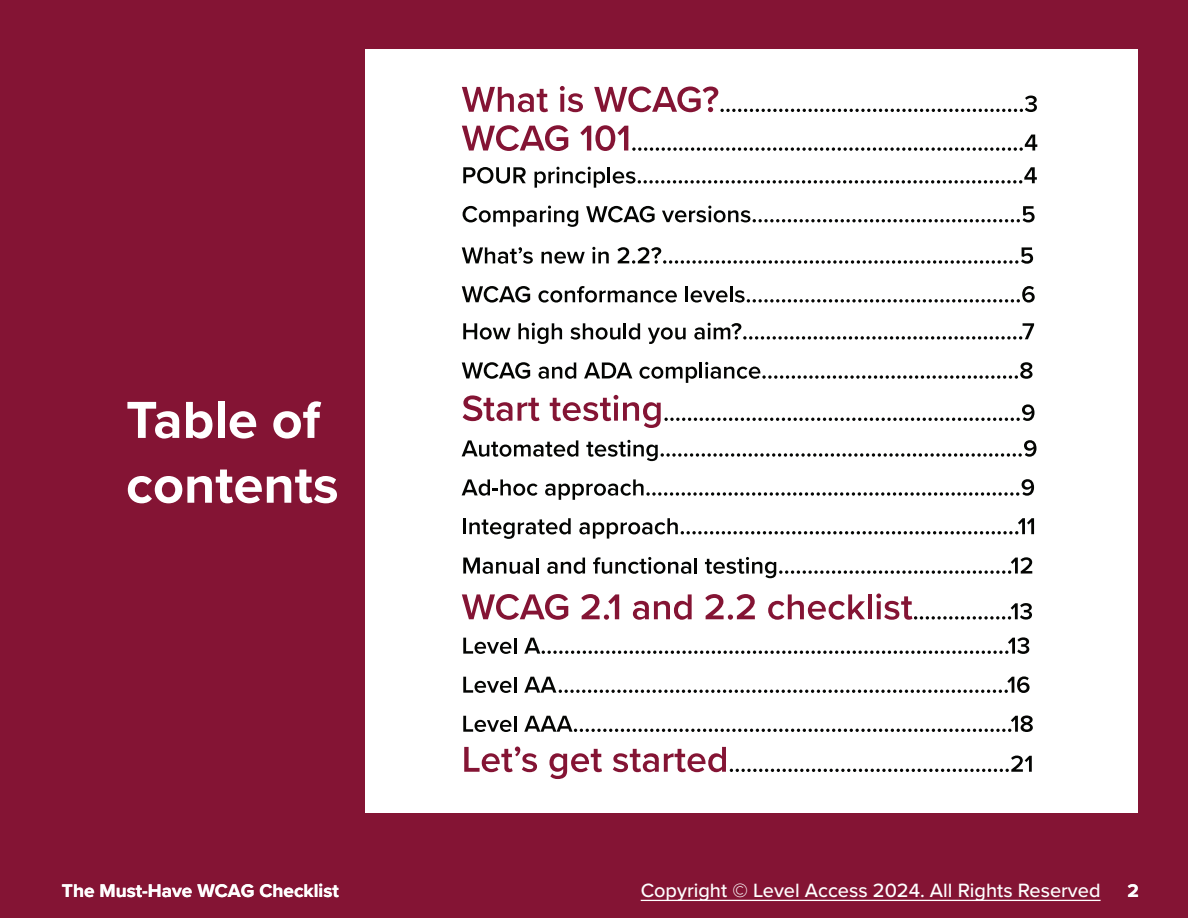
<style>
.page{position:relative;width:1188px;height:918px;background:#841434}
.page>*{position:absolute;margin:0;border:0;box-sizing:border-box;transform-origin:0 0}
.t1{font:700 54px/64.8px "Proxima Nova";color:#fff}
.t2{font:500 19.95px "Proxima Nova";color:#fff}
.t3{font:700 19.05px "Proxima Nova";color:#fff}
</style>
<div class="page">
<div style="left:365px;top:50px;width:772px;height:763px;background:#fff"></div>
<svg style="left:462px;top:87px;width:86px;height:25px"></svg>
<svg style="left:560px;top:86px;width:23px;height:26px"></svg>
<svg style="left:594px;top:87px;width:443px;height:25px"></svg>
<svg style="left:462px;top:125px;width:106px;height:26px"></svg>
<svg style="left:580px;top:125px;width:457px;height:26px"></svg>
<svg style="left:463px;top:167px;width:63px;height:17px"></svg>
<svg style="left:535px;top:167px;width:502px;height:21px"></svg>
<svg style="left:463px;top:206px;width:115px;height:21px"></svg>
<svg style="left:586px;top:206px;width:69px;height:16px"></svg>
<svg style="left:662px;top:206px;width:373px;height:16px"></svg>
<svg style="left:462px;top:247px;width:71px;height:17px"></svg>
<svg style="left:542px;top:252px;width:43px;height:12px"></svg>
<svg style="left:592px;top:247px;width:17px;height:16px"></svg>
<svg style="left:617px;top:247px;width:416px;height:17px"></svg>
<svg style="left:462px;top:286px;width:68px;height:17px"></svg>
<svg style="left:538px;top:286px;width:139px;height:17px"></svg>
<svg style="left:686px;top:286px;width:42px;height:17px"></svg>
<hr style="left:730px;top:286px;width:3px;height:16px;background:#040503">
<svg style="left:735px;top:286px;width:300px;height:17px"></svg>
<svg style="left:463px;top:323px;width:48px;height:17px"></svg>
<svg style="left:518px;top:323px;width:44px;height:21px"></svg>
<svg style="left:570px;top:323px;width:70px;height:17px"></svg>
<svg style="left:648px;top:327px;width:38px;height:17px"></svg>
<svg style="left:694px;top:323px;width:340px;height:17px"></svg>
<svg style="left:462px;top:362px;width:68px;height:17px"></svg>
<svg style="left:538px;top:362px;width:38px;height:17px"></svg>
<svg style="left:584px;top:362px;width:48px;height:16px"></svg>
<svg style="left:640px;top:362px;width:393px;height:21px"></svg>
<svg style="left:463px;top:395px;width:49px;height:26px"></svg>
<svg style="left:518px;top:398px;width:22px;height:23px"></svg>
<svg style="left:550px;top:395px;width:484px;height:33px"></svg>
<svg style="left:462px;top:440px;width:116px;height:17px"></svg>
<svg style="left:586px;top:440px;width:450px;height:21px"></svg>
<svg style="left:462px;top:479px;width:75px;height:17px"></svg>
<svg style="left:545px;top:479px;width:489px;height:21px"></svg>
<hr style="left:463px;top:518px;width:3px;height:16px;background:#040503">
<svg style="left:469px;top:518px;width:102px;height:21px"></svg>
<svg style="left:579px;top:518px;width:455px;height:21px"></svg>
<svg style="left:463px;top:558px;width:70px;height:16px"></svg>
<hr style="left:536px;top:558px;width:3px;height:16px;background:#040503">
<svg style="left:547px;top:558px;width:38px;height:16px"></svg>
<svg style="left:593px;top:557px;width:98px;height:17px"></svg>
<hr style="left:694px;top:558px;width:3px;height:16px;background:#040503">
<svg style="left:705px;top:557px;width:327px;height:21px"></svg>
<svg style="left:462px;top:594px;width:106px;height:26px"></svg>
<svg style="left:581px;top:594px;width:38px;height:26px"></svg>
<svg style="left:633px;top:594px;width:59px;height:26px"></svg>
<svg style="left:705px;top:594px;width:50px;height:26px"></svg>
<svg style="left:768px;top:594px;width:97px;height:26px"></svg>
<hr style="left:868px;top:594px;width:4px;height:25px;background:#841434">
<svg style="left:876px;top:593px;width:156px;height:27px"></svg>
<svg style="left:463px;top:638px;width:53px;height:16px"></svg>
<svg style="left:524px;top:637px;width:505px;height:17px"></svg>
<svg style="left:463px;top:677px;width:53px;height:16px"></svg>
<svg style="left:524px;top:676px;width:506px;height:17px"></svg>
<svg style="left:463px;top:716px;width:53px;height:16px"></svg>
<svg style="left:524px;top:715px;width:509px;height:17px"></svg>
<svg style="left:464px;top:747px;width:73px;height:25px"></svg>
<svg style="left:549px;top:749px;width:53px;height:30px"></svg>
<svg style="left:613px;top:747px;width:419px;height:25px"></svg>
<hr style="left:641px;top:900px;width:460px;height:1px;background:#fff">
<h1 class="t1" style="left:126px;top:386px;width:214px">Table of contents</h1>
<p class="t3" style="left:62px;top:876px;width:278px">The Must-Have WCAG Checklist</p>
<p class="t2" style="left:641px;top:876px;width:461px">Copyright © Level Access 2024. All Rights Reserved</p>
<p class="t3" style="left:1128px;top:876px;width:13px">2</p>
</div>
